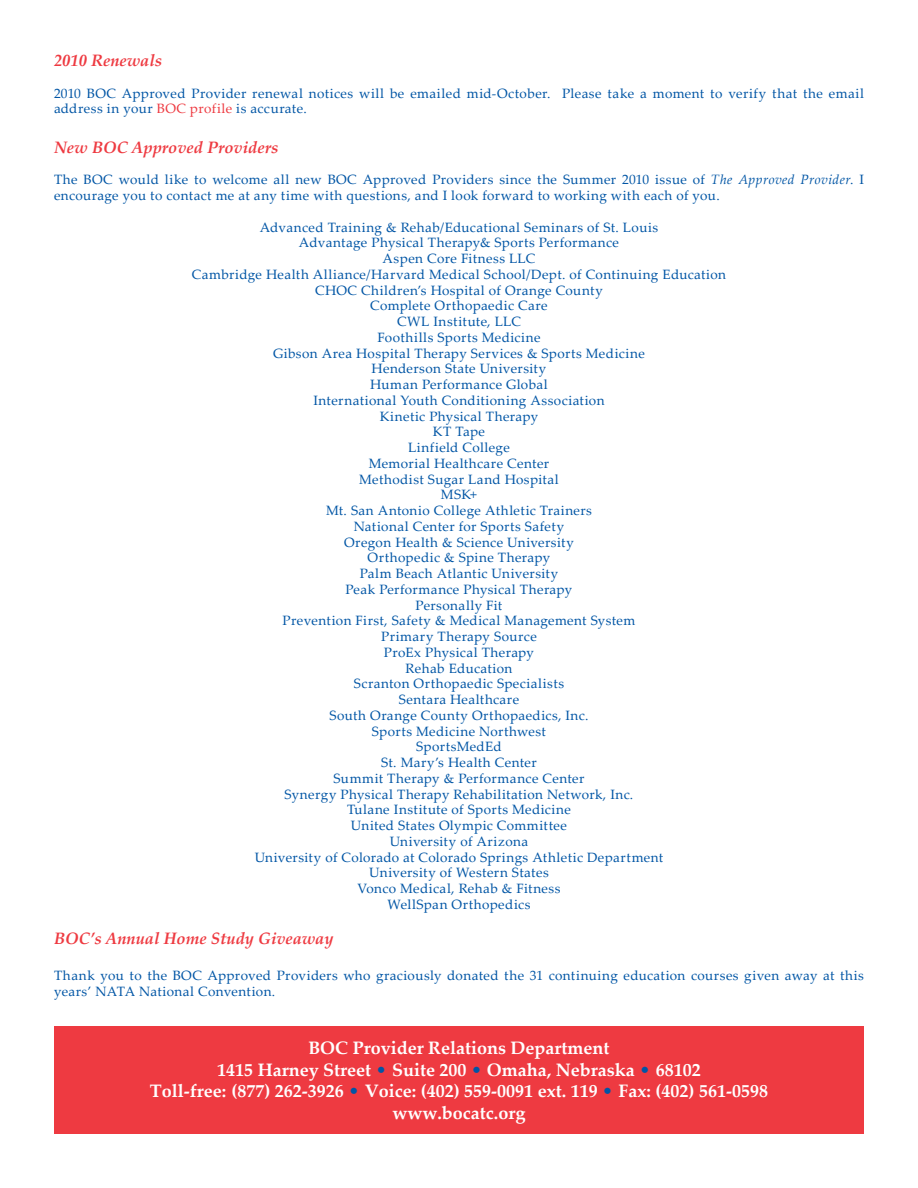
<style>
.page{position:relative;width:918px;height:1188px;background:#fff}
.page>*{position:absolute;margin:0;border:0;box-sizing:border-box;transform-origin:0 0}
.t1{font:700 18px "Palatino Linotype";color:#fff}
.t2{font:italic 700 16.5px "Palatino Linotype";color:#ee3a41}
.t3{font:13.5px/15.8px "Palatino Linotype";letter-spacing:.03em;color:#0155a5}
.s1{color:#ee3a41}
.s2{font-style:italic}
.s3{font-weight:400;color:#0155a5}
</style>
<div class="page">
<div style="left:54px;top:1026px;width:810px;height:108px;background:#ee3a41"></div>
<p class="t2" style="left:54px;top:49px;width:110px">2010 Renewals</p>
<p class="t3" style="left:54px;top:85px;width:811px">2010 BOC Approved Provider renewal notices will be emailed mid-October. Please take a moment to verify that the email address in your <span class="s1">BOC profile</span> is accurate.</p>
<p class="t2" style="left:54px;top:136px;width:226px">New BOC Approved Providers</p>
<p class="t3" style="left:54px;top:171px;width:812px">The BOC would like to welcome all new BOC Approved Providers since the Summer 2010 issue of <span class="s2">The Approved Provider</span>. I encourage you to contact me at any time with questions, and I look forward to working with each of you.</p>
<p class="t3" style="left:260px;top:219px;width:400px">Advanced Training &amp; Rehab/Educational Seminars of St. Louis</p>
<p class="t3" style="left:299px;top:234px;width:322px">Advantage Physical Therapy&amp; Sports Performance</p>
<p class="t3" style="left:383px;top:250px;width:154px">Aspen Core Fitness LLC</p>
<p class="t3" style="left:192px;top:266px;width:536px">Cambridge Health Alliance/Harvard Medical School/Dept. of Continuing Education</p>
<p class="t3" style="left:315px;top:282px;width:289px">CHOC Children’s Hospital of Orange County</p>
<p class="t3" style="left:370px;top:297px;width:179px">Complete Orthopaedic Care</p>
<p class="t3" style="left:397px;top:313px;width:125px">CWL Institute, LLC</p>
<p class="t3" style="left:377px;top:329px;width:165px">Foothills Sports Medicine</p>
<p class="t3" style="left:273px;top:345px;width:373px">Gibson Area Hospital Therapy Services &amp; Sports Medicine</p>
<p class="t3" style="left:372px;top:360px;width:176px">Henderson State University</p>
<p class="t3" style="left:370px;top:376px;width:179px">Human Performance Global</p>
<p class="t3" style="left:313px;top:392px;width:293px">International Youth Conditioning Association</p>
<p class="t3" style="left:380px;top:408px;width:160px">Kinetic Physical Therapy</p>
<p class="t3" style="left:433px;top:423px;width:54px">KT Tape</p>
<p class="t3" style="left:408px;top:439px;width:103px">Linfield College</p>
<p class="t3" style="left:369px;top:455px;width:182px">Memorial Healthcare Center</p>
<p class="t3" style="left:359px;top:471px;width:201px">Methodist Sugar Land Hospital</p>
<p class="t3" style="left:441px;top:486px;width:38px">MSK+</p>
<p class="t3" style="left:326px;top:502px;width:267px">Mt. San Antonio College Athletic Trainers</p>
<p class="t3" style="left:354px;top:518px;width:212px">National Center for Sports Safety</p>
<p class="t3" style="left:344px;top:534px;width:231px">Oregon Health &amp; Science University</p>
<p class="t3" style="left:368px;top:549px;width:184px">Orthopedic &amp; Spine Therapy</p>
<p class="t3" style="left:360px;top:565px;width:200px">Palm Beach Atlantic University</p>
<p class="t3" style="left:346px;top:581px;width:228px">Peak Performance Physical Therapy</p>
<p class="t3" style="left:416px;top:597px;width:88px">Personally Fit</p>
<p class="t3" style="left:283px;top:612px;width:354px">Prevention First, Safety &amp; Medical Management System</p>
<p class="t3" style="left:381px;top:628px;width:157px">Primary Therapy Source</p>
<p class="t3" style="left:384px;top:644px;width:152px">ProEx Physical Therapy</p>
<p class="t3" style="left:406px;top:660px;width:108px">Rehab Education</p>
<p class="t3" style="left:354px;top:675px;width:212px">Scranton Orthopaedic Specialists</p>
<p class="t3" style="left:399px;top:691px;width:122px">Sentara Healthcare</p>
<p class="t3" style="left:330px;top:707px;width:260px">South Orange County Orthopaedics, Inc.</p>
<p class="t3" style="left:372px;top:723px;width:176px">Sports Medicine Northwest</p>
<p class="t3" style="left:416px;top:738px;width:87px">SportsMedEd</p>
<p class="t3" style="left:381px;top:754px;width:157px">St. Mary’s Health Center</p>
<p class="t3" style="left:334px;top:770px;width:252px">Summit Therapy &amp; Performance Center</p>
<p class="t3" style="left:285px;top:786px;width:350px">Synergy Physical Therapy Rehabilitation Network, Inc.</p>
<p class="t3" style="left:347px;top:801px;width:225px">Tulane Institute of Sports Medicine</p>
<p class="t3" style="left:351px;top:817px;width:218px">United States Olympic Committee</p>
<p class="t3" style="left:390px;top:833px;width:140px">University of Arizona</p>
<p class="t3" style="left:255px;top:849px;width:410px">University of Colorado at Colorado Springs Athletic Department</p>
<p class="t3" style="left:369px;top:864px;width:181px">University of Western States</p>
<p class="t3" style="left:358px;top:880px;width:204px">Vonco Medical, Rehab &amp; Fitness</p>
<p class="t3" style="left:388px;top:896px;width:144px">WellSpan Orthopedics</p>
<p class="t2" style="left:54px;top:927px;width:281px">BOC’s Annual Home Study Giveaway</p>
<p class="t3" style="left:54px;top:967px;width:812px">Thank you to the BOC Approved Providers who graciously donated the 31 continuing education courses given away at this years’ NATA National Convention.</p>
<p class="t1" style="left:308px;top:1035px;width:303px">BOC Provider Relations Department</p>
<p class="t1" style="left:217px;top:1057px;width:485px">1415 Harney Street <span class="s3">•</span> Suite 200 <span class="s3">•</span> Omaha, Nebraska <span class="s3">•</span> 68102</p>
<p class="t1" style="left:150px;top:1078px;width:620px">Toll-free: (877) 262-3926 <span class="s3">•</span> Voice: (402) 559-0091 ext. 119 <span class="s3">•</span> Fax: (402) 561-0598</p>
<p class="t1" style="left:393px;top:1100px;width:134px">www.bocatc.org</p>
</div>
